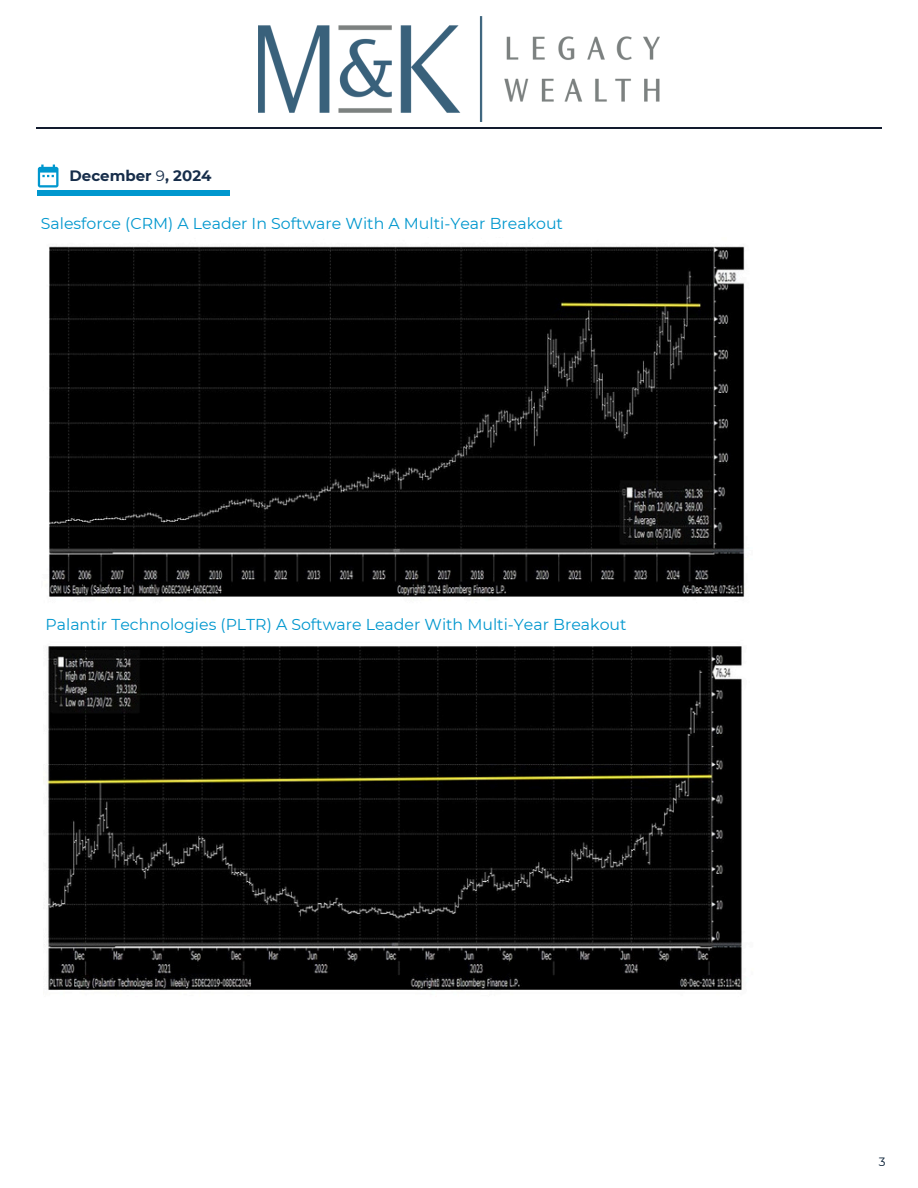
<style>
.page{position:relative;width:918px;height:1188px;background:#fff}
.page>*{position:absolute;margin:0;border:0;box-sizing:border-box;transform-origin:0 0}
.t1{font:15.75px "Montserrat";color:#0097ce}
.t2{font:700 15px "Montserrat";color:#162d4a}
.t3{font:12px "Montserrat";color:#00182f}
.s1{font-weight:400}
</style>
<div class="page">
<svg style="left:38px;top:165px;width:21px;height:23px"></svg>
<hr style="left:38px;top:191px;width:192px;height:4px;background:#0097ce">
<hr style="left:36px;top:127px;width:846px;height:2px;background:#121b2e">
<img style="left:49px;top:246px;width:696px;height:354px">
<img style="left:43px;top:646px;width:699px;height:344px">
<img style="left:259px;top:17px;width:400px;height:105px">
<h1 class="t2" style="left:70px;top:166px;width:143px">December <span class="s1">9</span>, 2024</h1>
<h1 class="t1" style="left:41px;top:214px;width:524px">Salesforce (CRM) A Leader In Software With A Multi-Year Breakout</h1>
<p class="t1" style="left:46px;top:615px;width:583px">Palantir Technologies (PLTR) A Software Leader With Multi-Year Breakout</p>
<p class="t3" style="left:879px;top:1155px;width:8px">3</p>
</div>
